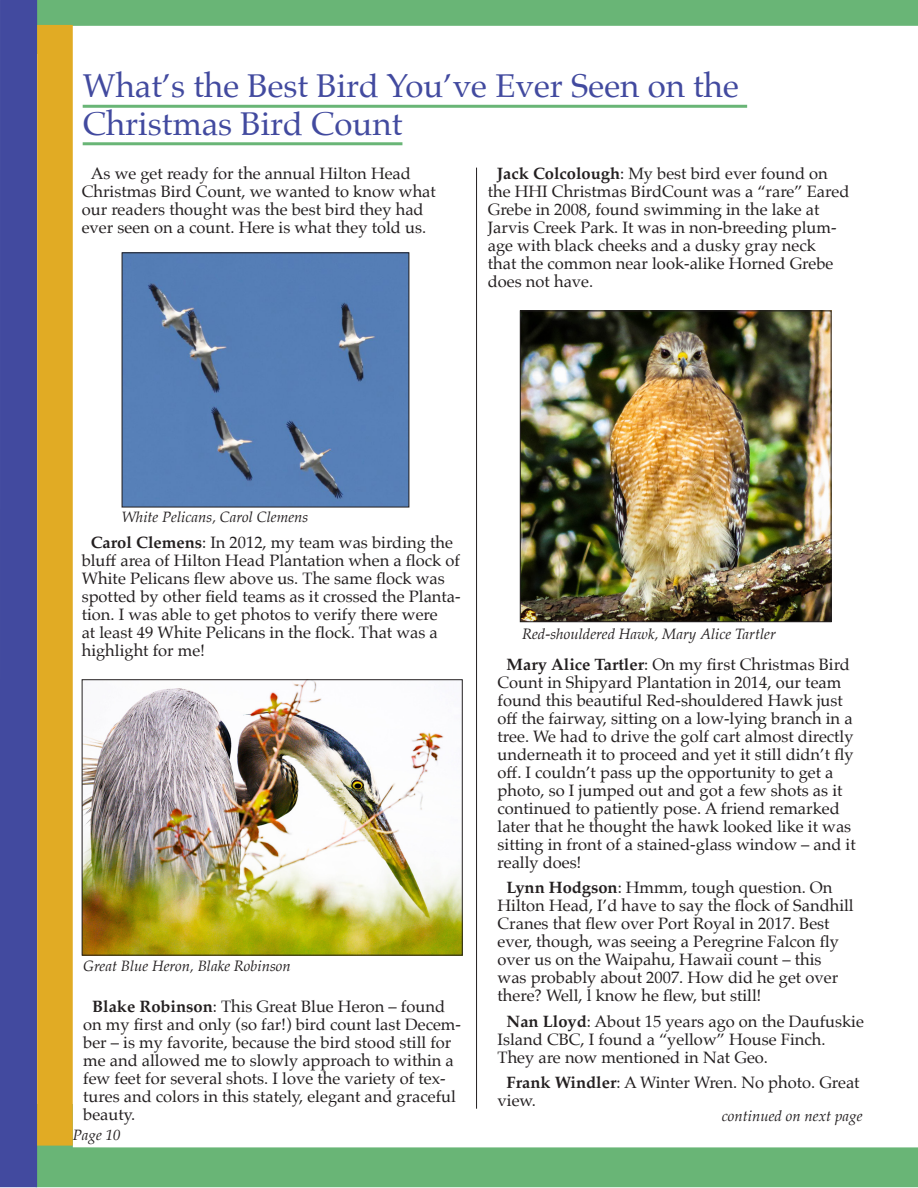
<style>
.page{position:relative;width:918px;height:1188px;background:#fff}
.page>*{position:absolute;margin:0;border:0;box-sizing:border-box;transform-origin:0 0}
.Headline{font:33px/37.5px "Palatino";color:#424a9f}
.Body{font:16.5px/18px "Palatino";color:#231f20}
.t1{font:italic 15px "Palatino";color:#231f20}
.s1{font-weight:700}
</style>
<div class="page">
<svg style="left:37px;top:1104px;width:881px;height:83px"></svg>
<div style="left:37px;top:0;width:881px;height:26px;background:#69b576"></div>
<div style="left:0;top:0;width:37px;height:1187px;background:#424a9f"></div>
<div style="left:37px;top:25px;width:36px;height:1121px;background:#e1ab24"></div>
<hr style="left:83px;top:105px;width:664px;height:3px;background:#69b576">
<hr style="left:83px;top:142px;width:319px;height:3px;background:#69b576">
<img style="left:522px;top:312px;width:308px;height:308px">
<div style="left:520px;top:310px;width:312px;height:312px;border:1px solid #231f20"></div>
<img style="left:124px;top:254px;width:283px;height:251px">
<img style="left:84px;top:681px;width:377px;height:273px">
<div style="left:82px;top:679px;width:381px;height:277px;border:1px solid #231f20"></div>
<hr style="left:476px;top:168px;width:1px;height:941px;background:#231f20">
<p class="Headline" style="left:83px;top:67px;width:658px">What’s the Best Bird You’ve Ever Seen on the<br>Christmas Bird Count</p>
<p class="Body" style="left:488px;top:164px;width:363px;text-indent:9px"><span class="s1">Jack Colcolough</span>: My best bird ever found on the HHI Christmas BirdCount was a “rare” Eared Grebe in 2008, found swimming in the lake at Jarvis Creek Park. It was in non-breeding plum&shy;age with black cheeks and a dusky gray neck<br>that the common near look-alike Horned Grebe does not have.</p>
<p class="Body" style="left:82px;top:164px;width:356px;text-indent:9px">As we get ready for the annual Hilton Head Christmas Bird Count, we wanted to know what our readers thought was the best bird they had ever seen on a count. Here is what they told us.</p>
<p class="t1" style="left:122px;top:504px;width:188px">White Pelicans, Carol Clemens</p>
<p class="Body" style="left:82px;top:533px;width:380px;text-indent:9px"><span class="s1">Carol Clemens</span>: In 2012, my team was birding the bluff area of Hilton Head Plantation when a flock of White Pelicans flew above us. The same flock was spotted by other field teams as it crossed the Planta&shy;tion. I was able to get photos to verify there were<br>at least 49 White Pelicans in the flock. That was a highlight for me!</p>
<p class="t1" style="left:83px;top:953px;width:209px">Great Blue Heron, Blake Robinson</p>
<p class="Body" style="left:83px;top:997px;width:379px;text-indent:9px"><span class="s1">Blake Robinson</span>: This Great Blue Heron – found on my first and only (so far!) bird count last Decem&shy;ber – is my favorite, because the bird stood still for me and allowed me to slowly approach to within a few feet for several shots. I love the variety of tex&shy;tures and colors in this stately, elegant and graceful beauty.</p>
<p class="t1" style="left:73px;top:1123px;width:49px">Page 10</p>
<p class="t1" style="left:522px;top:621px;width:255px">Red-shouldered Hawk, Mary Alice Tartler</p>
<p class="Body" style="left:498px;top:655px;width:360px;text-indent:9px"><span class="s1">Mary Alice Tartler</span>: On my first Christmas Bird Count in Shipyard Plantation in 2014, our team found this beautiful Red-shouldered Hawk just off the fairway, sitting on a low-lying branch in a tree. We had to drive the golf cart almost directly underneath it to proceed and yet it still didn’t fly off. I couldn’t pass up the opportunity to get a photo, so I jumped out and got a few shots as it continued to patiently pose. A friend remarked later that he thought the hawk looked like it was sitting in front of a stained-glass window – and it really does!</p>
<p class="Body" style="left:498px;top:879px;width:358px;text-indent:9px"><span class="s1">Lynn Hodgson</span>: Hmmm, tough question. On Hilton Head, I’d have to say the flock of Sandhill Cranes that flew over Port Royal in 2017. Best ever, though, was seeing a Peregrine Falcon fly over us on the Waipahu, Hawaii count – this was probably about 2007. How did he get over there? Well, l know he flew, but still!</p>
<p class="Body" style="left:498px;top:1012px;width:368px;text-indent:9px"><span class="s1">Nan Lloyd</span>: About 15 years ago on the Daufuskie<br>Island CBC, I found a “yellow” House Finch.<br>They are now mentioned in Nat Geo.</p>
<p class="Body" style="left:498px;top:1074px;width:364px;text-indent:9px"><span class="s1">Frank Windler</span>: A Winter Wren. No photo. Great view.</p>
<p class="t1" style="left:722px;top:1103px;width:142px">continued on next page</p>
</div>
